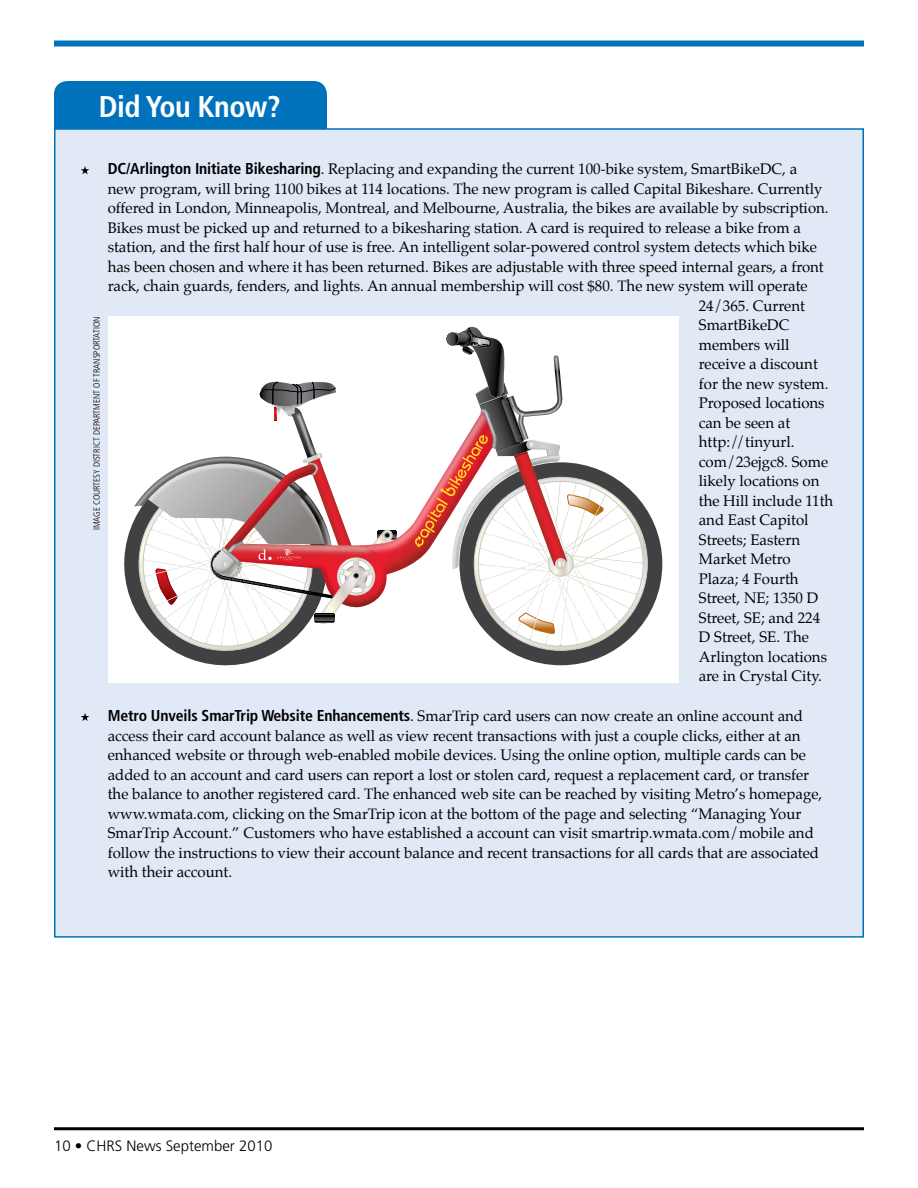
<style>
.page{position:relative;width:918px;height:1188px;background:#fff}
.page>*{position:absolute;margin:0;border:0;box-sizing:border-box;transform-origin:0 0}
.t1{font:700 condensed 30px "Frutiger LT Std";letter-spacing:-.015em;color:#fff}
.t2{font:15px/19.5px "Palatino";color:#000}
.t3{font:300 15px "Frutiger LT";color:#000}
.t4{font:300 condensed 9px "Frutiger LT Std";color:#000}
.s1{font-family:"Frutiger LT Std";font-weight:700;font-stretch:condensed;font-size:15.75px}
</style>
<div class="page">
<div style="left:54px;top:40px;width:810px;height:6px;background:#0072bc"></div>
<hr style="left:54px;top:1127px;width:810px;height:3px;background:#000">
<div style="left:54px;top:81px;width:273px;height:76px;background:#0072bc;border-radius:14px"></div>
<div style="left:54px;top:128px;width:810px;height:810px;background:#e1e8f6;border:2px solid #0072bc"></div>
<svg style="left:81px;top:166px;width:8px;height:8px"></svg>
<svg style="left:81px;top:713px;width:8px;height:8px"></svg>
<div style="left:108px;top:316px;width:571px;height:367px;background:#fff"></div>
<svg style="left:121px;top:327px;width:541px;height:341px;background:#ded3d2"></svg>
<h1 class="t1" style="left:99px;top:89px;width:184px">Did You Know?</h1>
<p class="t2" style="left:108px;top:159px;width:691px"><span class="s1">DC/Arlington Initiate Bikesharing</span>. Replacing and expanding the current 100-bike system, SmartBikeDC, a</p>
<p class="t2" style="left:108px;top:179px;width:716px">new program, will bring 1100 bikes at 114 locations. The new program is called Capital Bikeshare. Currently</p>
<p class="t2" style="left:108px;top:198px;width:722px">offered in London, Minneapolis, Montreal, and Melbourne, Australia, the bikes are available by subscription.</p>
<p class="t2" style="left:108px;top:218px;width:695px">Bikes must be picked up and returned to a bikesharing station. A card is required to release a bike from a</p>
<p class="t2" style="left:108px;top:237px;width:711px">station, and the first half hour of use is free. An intelligent solar-powered control system detects which bike</p>
<p class="t2" style="left:108px;top:257px;width:718px">has been chosen and where it has been returned. Bikes are adjustable with three speed internal gears, a front</p>
<p class="t2" style="left:108px;top:276px;width:702px">rack, chain guards, fenders, and lights. An annual membership will cost $80. The new system will operate</p>
<p class="t2" style="left:699px;top:296px;width:108px">24/365. Current</p>
<p class="t2" style="left:699px;top:315px;width:92px">SmartBikeDC</p>
<p class="t2" style="left:699px;top:335px;width:92px">members will</p>
<p class="t2" style="left:699px;top:354px;width:121px">receive a discount</p>
<p class="t2" style="left:699px;top:374px;width:131px">for the new system.</p>
<p class="t2" style="left:699px;top:393px;width:127px">Proposed locations</p>
<p class="t2" style="left:699px;top:413px;width:93px">can be seen at</p>
<p class="t2" style="left:699px;top:432px;width:97px">http://tinyurl.</p>
<p class="t2" style="left:699px;top:452px;width:131px">com/23ejgc8. Some</p>
<p class="t2" style="left:699px;top:471px;width:122px">likely locations on</p>
<p class="t2" style="left:699px;top:491px;width:136px">the Hill include 11th</p>
<p class="t2" style="left:699px;top:510px;width:111px">and East Capitol</p>
<p class="t2" style="left:699px;top:530px;width:103px">Streets; Eastern</p>
<p class="t2" style="left:699px;top:549px;width:93px">Market Metro</p>
<p class="t2" style="left:699px;top:569px;width:101px">Plaza; 4 Fourth</p>
<p class="t2" style="left:699px;top:588px;width:121px">Street, NE; 1350 D</p>
<p class="t2" style="left:699px;top:608px;width:123px">Street, SE; and 224</p>
<p class="t2" style="left:699px;top:627px;width:112px">D Street, SE. The</p>
<p class="t2" style="left:699px;top:647px;width:130px">Arlington locations</p>
<p class="t2" style="left:699px;top:666px;width:125px">are in Crystal City.</p>
<p class="t2" style="left:108px;top:706px;width:716px"><span class="s1">Metro Unveils SmarTrip Website Enhancements</span>. SmarTrip card users can now create an online account and access their card account balance as well as view recent transactions with just a couple clicks, either at an enhanced website or through web-enabled mobile devices. Using the online option, multiple cards can be added to an account and card users can report a lost or stolen card, request a replacement card, or transfer the balance to another registered card. The enhanced web site can be reached by visiting Metro’s homepage, www.wmata.com, clicking on the SmarTrip icon at the bottom of the page and selecting “Managing Your SmarTrip Account.” Customers who have established a account can visit smartrip.wmata.com/mobile and follow the instructions to view their account balance and recent transactions for all cards that are associated with their account.</p>
<p class="t4" style="left:92px;top:530px;width:214px;rotate:-90deg">image COURTESY district department of transportation</p>
<p class="t3" style="left:54px;top:1137px;width:220px">10 • CHRS News September 2010</p>
</div>
